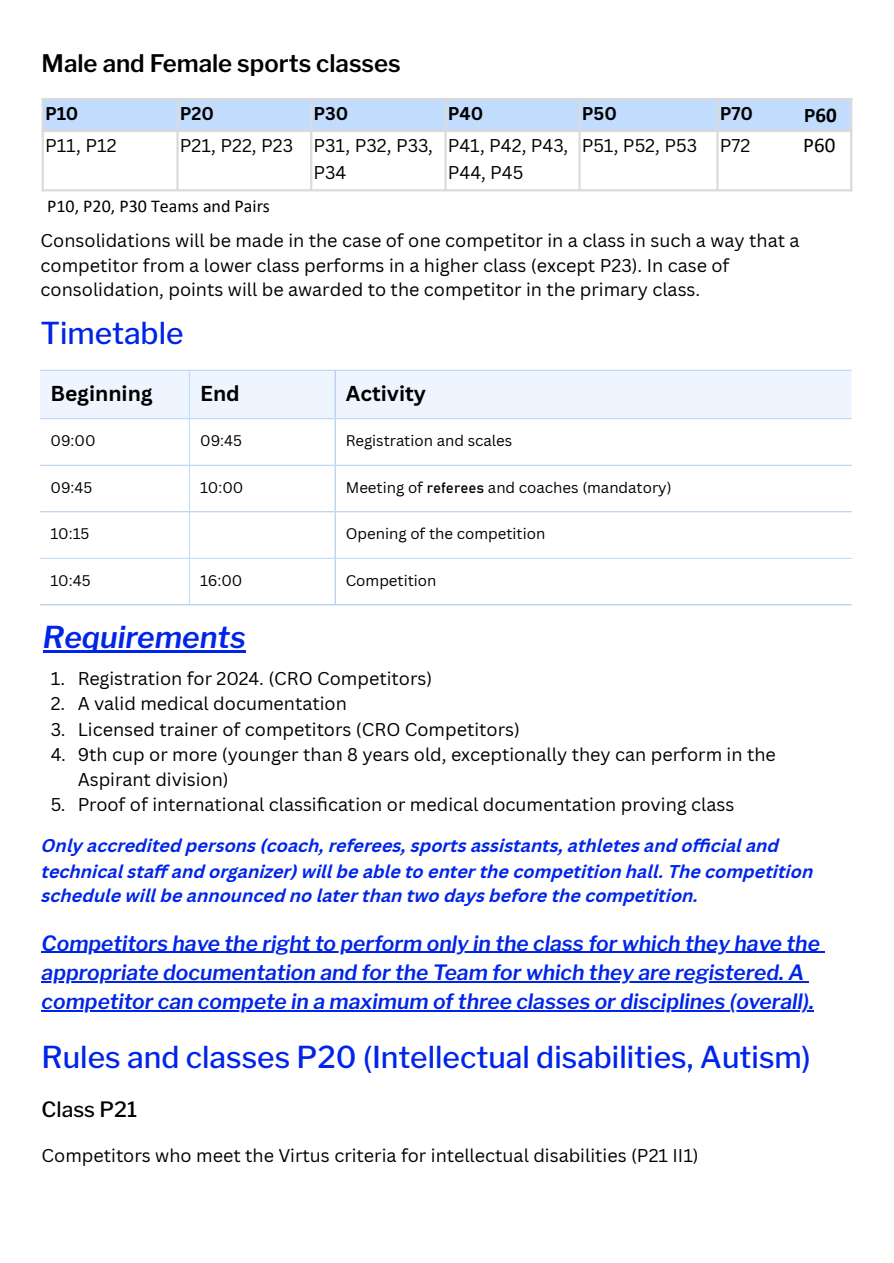
<style>
.page{position:relative;width:894px;height:1263px;background:#fff}
.page>*{position:absolute;margin:0;border:0;box-sizing:border-box;transform-origin:0 0}
.t1{font:500 30px "Libre Franklin";color:#0025e8}
.t2{font:italic 600 30px "Libre Franklin";color:#0025e8}
.t3{font:600 24px "Libre Franklin";color:#000}
.t4{font:italic 600 21px/29.2px "Libre Franklin";color:#0025e8}
.t5{font:700 21px "Canva Sans";color:#000}
.t6{font:500 21px "Libre Franklin";color:#000}
.t7{font:21px/29.4px "Calibri";color:#000}
.t8{font:18px/24.8px "Canva Sans";color:#000}
.t9{font:italic 700 18px/25.3px "Canva Sans";color:#0025e8}
.t10{font:18px "Calibri";color:#000}
.t11{font:700 18px "Canva Sans";color:#000}
.t12{font:15px "Canva Sans";color:#000}
.s1{font-family:"Canva Sans";font-weight:700;font-size:18px}
.s2{font-weight:700}
.s3{font-family:"Bahnschrift"}
</style>
<div class="page">
<hr style="left:43px;top:650px;width:203px;height:2px;background:#0025e8">
<hr style="left:42px;top:952px;width:777px;height:1px;background:#0025e8">
<hr style="left:42px;top:981px;width:762px;height:1px;background:#0025e8">
<hr style="left:42px;top:1010px;width:771px;height:1px;background:#0025e8">
<div style="left:44px;top:100px;width:805px;height:30px;background:#c2dcfd"></div>
<hr style="left:42px;top:100px;width:2px;height:89px;background:#dbdbdb">
<hr style="left:176px;top:100px;width:2px;height:89px;background:#dbdbdb">
<hr style="left:310px;top:100px;width:2px;height:89px;background:#dbdbdb">
<hr style="left:444px;top:100px;width:2px;height:89px;background:#dbdbdb">
<hr style="left:578px;top:100px;width:2px;height:89px;background:#dbdbdb">
<hr style="left:716px;top:100px;width:2px;height:89px;background:#dbdbdb">
<hr style="left:849px;top:100px;width:3px;height:89px;background:#dbdbdb">
<hr style="left:42px;top:98px;width:810px;height:2px;background:#dbdbdb">
<hr style="left:42px;top:130px;width:810px;height:2px;background:#dbdbdb">
<hr style="left:42px;top:189px;width:810px;height:2px;background:#dbdbdb">
<div style="left:40px;top:371px;width:810px;height:47px;background:#eef5ff"></div>
<hr style="left:189px;top:371px;width:1px;height:233px;background:#c2dcfd">
<hr style="left:334px;top:371px;width:1px;height:233px;background:#c2dcfd">
<hr style="left:40px;top:370px;width:810px;height:1px;background:#c2dcfd">
<hr style="left:40px;top:418px;width:810px;height:1px;background:#c2dcfd">
<hr style="left:40px;top:465px;width:810px;height:1px;background:#c2dcfd">
<hr style="left:40px;top:511px;width:810px;height:1px;background:#c2dcfd">
<hr style="left:40px;top:558px;width:810px;height:1px;background:#c2dcfd">
<hr style="left:40px;top:604px;width:810px;height:1px;background:#c2dcfd">
<p class="t3" style="left:42px;top:49px;width:360px">Male and Female sports classes</p>
<p class="t11" style="left:45px;top:101px;width:35px">P10</p>
<p class="t11" style="left:180px;top:101px;width:36px">P20</p>
<p class="t11" style="left:313px;top:101px;width:36px">P30</p>
<p class="t11" style="left:447px;top:101px;width:37px">P40</p>
<p class="t11" style="left:581px;top:101px;width:37px">P50</p>
<p class="t11" style="left:719px;top:101px;width:35px">P70</p>
<p class="t8" style="left:45px;top:133px;width:73px">P11, P12</p>
<p class="t8" style="left:180px;top:133px;width:115px">P21, P22, P23</p>
<p class="t8" style="left:313px;top:132px;width:121px;line-height:27px">P31, P32, P33,<br>P34</p>
<p class="t8" style="left:447px;top:132px;width:122px;line-height:27px">P41, P42, P43,<br>P44, P45</p>
<p class="t8" style="left:581px;top:133px;width:117px">P51, P52, P53</p>
<p class="t8" style="left:719px;top:133px;width:32px">P72</p>
<p class="t10" style="left:47px;top:193px;width:224px">P10, P20, P30 Teams and Pairs</p>
<p class="t7" style="left:802px;top:100px;width:35px"><span class="s1">P</span><span class="s2">60<br></span>P60</p>
<p class="t8" style="left:41px;top:227px;width:760px">Consolidations will be made in the case of one competitor in a class in such a way that a competitor from a lower class performs in a higher class (except P23). In case of consolidation, points will be awarded to the competitor in the primary class.</p>
<h2 class="t1" style="left:40px;top:315px;width:145px">Timetable</h2>
<p class="t5" style="left:50px;top:379px;width:104px">Beginning</p>
<p class="t5" style="left:200px;top:379px;width:41px">End</p>
<p class="t5" style="left:346px;top:379px;width:82px">Activity</p>
<p class="t12" style="left:50px;top:430px;width:47px">09:00</p>
<p class="t12" style="left:200px;top:430px;width:43px">09:45</p>
<p class="t12" style="left:346px;top:430px;width:168px">Registration and scales</p>
<p class="t12" style="left:50px;top:477px;width:43px">09:45</p>
<p class="t12" style="left:200px;top:477px;width:45px">10:00</p>
<p class="t12" style="left:346px;top:477px;width:327px">Meeting of <span class="s3">referees</span> and coaches (mandatory)</p>
<p class="t12" style="left:50px;top:523px;width:40px">10:15</p>
<p class="t12" style="left:346px;top:523px;width:201px">Opening of the competition</p>
<p class="t12" style="left:50px;top:570px;width:42px">10:45</p>
<p class="t12" style="left:200px;top:570px;width:44px">16:00</p>
<p class="t12" style="left:346px;top:570px;width:92px">Competition</p>
<p class="t2" style="left:43px;top:619px;width:204px">Requirements</p>
<p class="t8" style="left:51px;top:666px;width:383px">1. Registration for 2024. (CRO Competitors)</p>
<p class="t8" style="left:51px;top:691px;width:297px">2. A valid medical documentation</p>
<p class="t8" style="left:51px;top:716px;width:470px">3. Licensed trainer of competitors (CRO Competitors)</p>
<p class="t8" style="left:78px;top:741px;width:699px;line-height:25.8px;text-indent:-27px">4. 9th cup or more (younger than 8 years old, exceptionally they can perform in the<br>Aspirant division)</p>
<p class="t8" style="left:51px;top:792px;width:685px">5. Proof of international classifi cation or medical documentation proving class</p>
<h3 class="t9" style="left:42px;top:834px;width:773px">Only accredited persons (coach, referees, sports assistants, athletes and official and technical staff and organizer) will be able to enter the competition hall. The competition schedule will be announced no later than two days before the competition.</h3>
<p class="t4" style="left:42px;top:928px;width:779px">Competitors have the right to perform only in the class for which they have the appropriate documentation and for the Team for which they are registered. A competitor can compete in a maximum of three classes or disciplines (overall).</p>
<h2 class="t1" style="left:42px;top:1039px;width:770px">Rules and classes P20 (Intellectual disabilities, Autism)</h2>
<p class="t6" style="left:42px;top:1097px;width:97px">Class P21</p>
<p class="t8" style="left:42px;top:1143px;width:658px">Competitors who meet the Virtus criteria for intellectual disabilities (P21 II1)</p>
</div>
